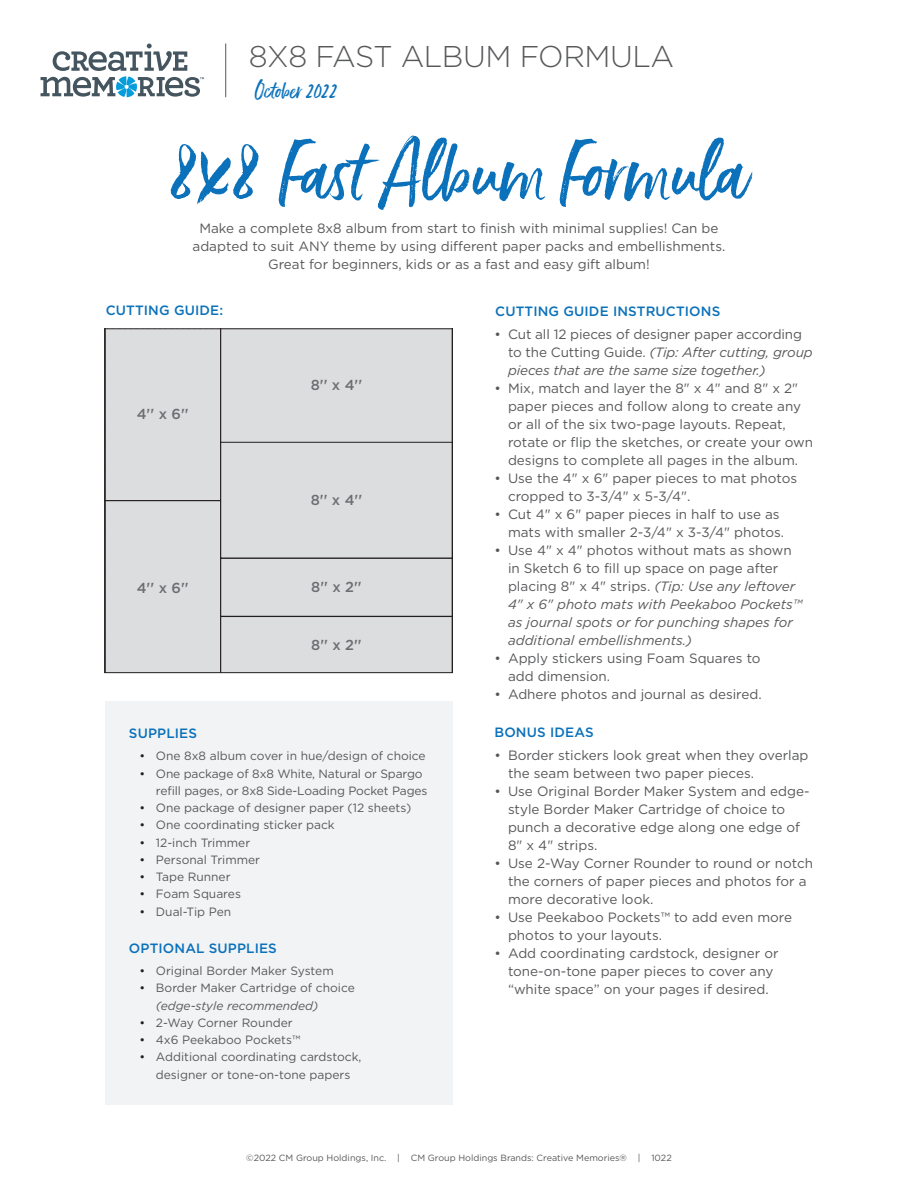
<style>
.page{position:relative;width:918px;height:1188px;background:#fff}
.page>*{position:absolute;margin:0;border:0;box-sizing:border-box;transform-origin:0 0}
.t1{font:73.5px "Ernestand Emily";color:#0a71ba}
.t2{font:300 30px "Gotham";letter-spacing:-.015em;color:#57585a}
.t3{font:21px "Ernestand Emily";color:#0a71ba}
.t4{font:500 14.55px "Gotham";color:#6d6e71}
.t5{font:13.5px/18px "Gotham";color:#57585a}
.t6{font:italic 13.5px/18px "Gotham";color:#57585a}
.t7{font:500 13.5px "Gotham";letter-spacing:.01em;color:#0a71ba}
.t8{font:12px/17.2px "Gotham";color:#57585a}
.t9{font:9px "Gotham";color:#57585a}
.s1{font-size:24px}
.s2{font-size:91.5px}
.s3{color:#231f20}
.s4{font-style:italic}
.s5{font-style:normal}
</style>
<div class="page">
<hr style="left:225px;top:44px;width:1px;height:53px;background:#57585a">
<svg style="left:41px;top:44px;width:163px;height:53px"></svg>
<div style="left:107px;top:331px;width:344px;height:340px;background:#dcddde"></div>
<div style="left:105px;top:329px;width:348px;height:344px;border:1px solid #231f20"></div>
<div style="left:105px;top:701px;width:348px;height:404px;background:#f2f3f4"></div>
<p class="t2" style="left:249px;top:37px;width:427px">8X8 FAST ALBUM FORMULA</p>
<p class="t3" style="left:255px;top:77px;width:85px">October <span class="s1">2022</span></p>
<p class="t1" style="left:171px;top:127px;width:578px"><span class="s2">8x8</span> Fast Album Formula</p>
<p class="t5" style="left:193px;top:219px;width:534px;text-align:center">Make a complete 8x8 album from start to finish with minimal supplies! Can be adapted to suit ANY theme by using different paper packs and embellishments.<br>Great for beginners, kids or as a fast and easy gift album!</p>
<p class="t7" style="left:106px;top:302px;width:119px">CUTTING GUIDE:</p>
<p class="t4" style="left:137px;top:405px;width:54px">4'' x 6''</p>
<p class="t4" style="left:137px;top:579px;width:54px">4'' x 6''</p>
<p class="t7" style="left:129px;top:724px;width:70px">SUPPLIES</p>
<p class="t4" style="left:311px;top:376px;width:53px">8'' x 4''</p>
<p class="t4" style="left:311px;top:492px;width:53px">8'' x 4''</p>
<p class="t4" style="left:311px;top:579px;width:52px">8'' x 2''</p>
<p class="t4" style="left:311px;top:637px;width:52px">8'' x 2''</p>
<p class="t8" style="left:139px;top:747px;width:288px"><span class="s3">•</span> One 8x8 album cover in hue/design of choice</p>
<p class="t8" style="left:156px;top:764px;width:273px;text-indent:-16px"><span class="s3">•</span> One package of 8x8 White, Natural or Spargo refill pages, or 8x8 Side-Loading Pocket Pages</p>
<p class="t8" style="left:139px;top:799px;width:273px"><span class="s3">•</span> One package of designer paper (12 sheets)</p>
<p class="t8" style="left:139px;top:816px;width:197px"><span class="s3">•</span> One coordinating sticker pack</p>
<p class="t8" style="left:139px;top:833px;width:112px"><span class="s3">•</span> 12-inch Trimmer</p>
<p class="t8" style="left:139px;top:851px;width:122px"><span class="s3">•</span> Personal Trimmer</p>
<p class="t8" style="left:139px;top:868px;width:93px"><span class="s3">•</span> Tape Runner</p>
<p class="t8" style="left:139px;top:885px;width:103px"><span class="s3">•</span> Foam Squares</p>
<p class="t8" style="left:139px;top:902px;width:93px"><span class="s3">•</span> Dual-Tip Pen</p>
<p class="t7" style="left:129px;top:940px;width:150px">OPTIONAL SUPPLIES</p>
<p class="t8" style="left:139px;top:962px;width:196px"><span class="s3">•</span> Original Border Maker System</p>
<p class="t8" style="left:156px;top:979px;width:200px;text-indent:-16px"><span class="s3">•</span> Border Maker Cartridge of choice <span class="s4">(edge-style recommended)</span></p>
<p class="t8" style="left:139px;top:1014px;width:155px"><span class="s3">•</span> 2-Way Corner Rounder</p>
<p class="t8" style="left:139px;top:1031px;width:162px"><span class="s3">•</span> 4x6 Peekaboo Pockets™</p>
<p class="t8" style="left:139px;top:1048px;width:224px;text-align:center"><span class="s3">•</span> Additional coordinating cardstock, designer or tone-on-tone papers</p>
<p class="t7" style="left:495px;top:302px;width:227px">CUTTING GUIDE INSTRUCTIONS</p>
<p class="t5" style="left:508px;top:325px;width:306px;text-indent:-14px">• Cut all 12 pieces of designer paper according to the Cutting Guide. <span class="s4">(Tip: After cutting, group pieces that are the same size together.)</span></p>
<p class="t5" style="left:508px;top:379px;width:307px;text-indent:-14px">• Mix, match and layer the 8" x 4" and 8" x 2" paper pieces and follow along to create any or all of the six two-page layouts. Repeat, rotate or flip the sketches, or create your own designs to complete all pages in the album.</p>
<p class="t5" style="left:508px;top:469px;width:291px;text-indent:-14px">• Use the 4" x 6" paper pieces to mat photos cropped to 3-3/4" x 5-3/4".</p>
<p class="t5" style="left:508px;top:505px;width:278px;text-indent:-14px">• Cut 4" x 6" paper pieces in half to use as mats with smaller 2-3/4" x 3-3/4" photos.</p>
<p class="t6" style="left:508px;top:541px;width:296px;text-indent:-14px"><span class="s5">• Use 4" x 4" photos without mats as shown in Sketch 6 to fill up space on page after placing 8" x 4" strips.</span> (Tip: Use any leftover 4" x 6" photo mats with Peekaboo Pockets™ as journal spots or for punching shapes for additional embellishments.)</p>
<p class="t5" style="left:508px;top:649px;width:254px;text-indent:-14px">• Apply stickers using Foam Squares to add dimension.</p>
<p class="t5" style="left:495px;top:685px;width:269px">• Adhere photos and journal as desired.</p>
<p class="t7" style="left:495px;top:724px;width:101px">BONUS IDEAS</p>
<p class="t5" style="left:508px;top:746px;width:302px;text-indent:-14px">• Border stickers look great when they overlap the seam between two paper pieces.</p>
<p class="t5" style="left:508px;top:782px;width:303px;text-indent:-14px">• Use Original Border Maker System and edge&shy;style Border Maker Cartridge of choice to punch a decorative edge along one edge of 8" x 4" strips.</p>
<p class="t5" style="left:508px;top:854px;width:307px;text-indent:-14px">• Use 2-Way Corner Rounder to round or notch the corners of paper pieces and photos for a more decorative look.</p>
<p class="t5" style="left:508px;top:908px;width:286px;text-indent:-14px">• Use Peekaboo Pockets™ to add even more photos to your layouts.</p>
<p class="t5" style="left:508px;top:944px;width:272px;text-indent:-14px">• Add coordinating cardstock, designer or tone-on-tone paper pieces to cover any “white space” on your pages if desired.</p>
<p class="t9" style="left:246px;top:1153px;width:427px">©2022 CM Group Holdings, Inc. | CM Group Holdings Brands: Creative Memories® | 1022</p>
</div>
